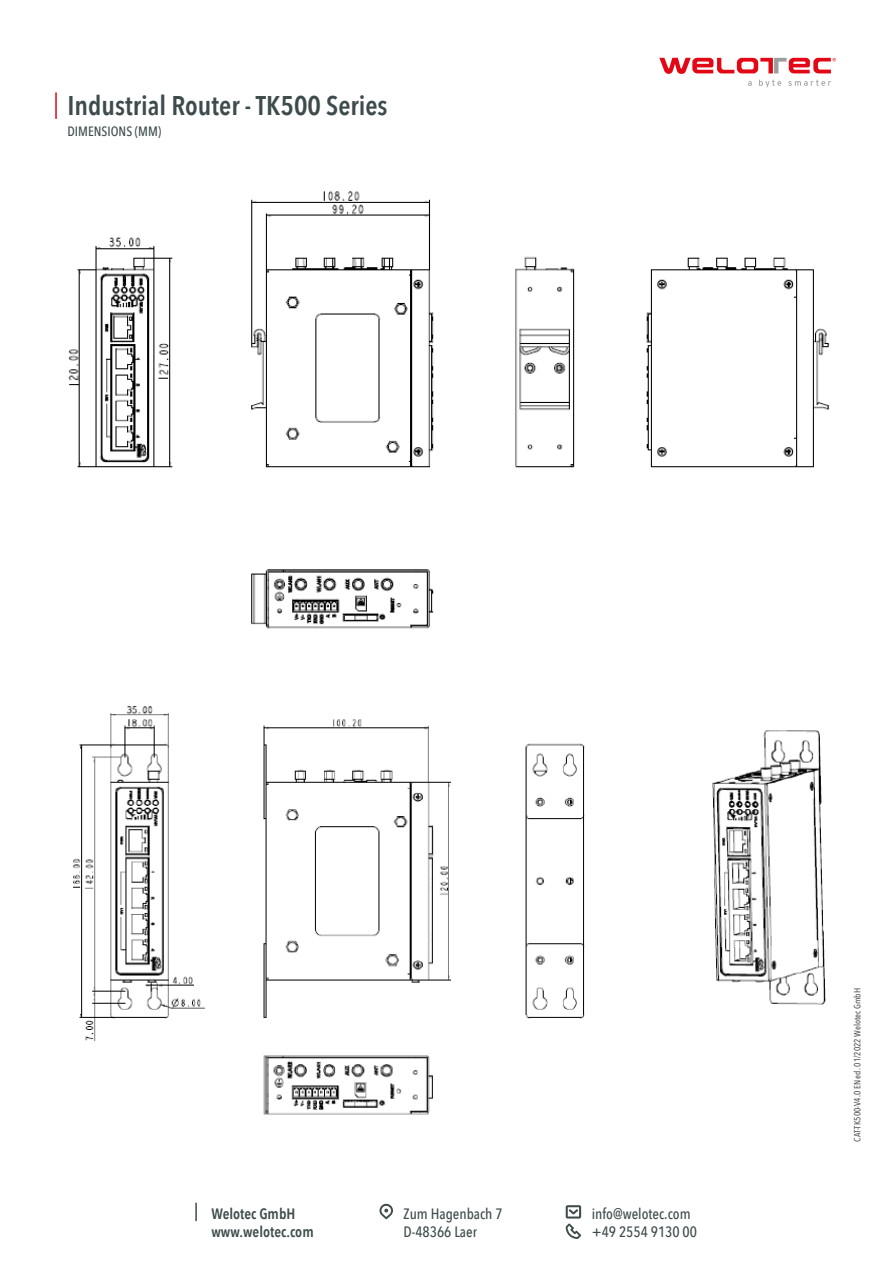
<style>
.page{position:relative;width:893px;height:1263px;background:#fff}
.page>*{position:absolute;margin:0;border:0;box-sizing:border-box;transform-origin:0 0}
.t1{font:600 27px "Avenir Next Condensed";color:#3e4b4c}
.t2{font:500 15px/18px "Avenir Next Condensed";color:#3e4b4c}
.t3{font:600 15px/18px "Avenir Next Condensed";color:#3e4b4c}
.t4{font:500 13.5px "Avenir Next Condensed";color:#3e4b4c}
.t5{font:500 9px "Avenir Next Condensed";color:#575756}
</style>
<div class="page">
<svg style="left:659px;top:58px;width:177px;height:29px"></svg>
<svg style="left:379px;top:1204px;width:14px;height:15px"></svg>
<svg style="left:566px;top:1205px;width:15px;height:34px"></svg>
<svg style="left:195px;top:1203px;width:2px;height:18px"></svg>
<hr style="left:55px;top:92px;width:2px;height:27px;background:#e30613">
<img style="left:68px;top:191px;width:762px;height:438px">
<img style="left:73px;top:706px;width:753px;height:409px">
<h1 class="t1" style="left:67px;top:82px;width:322px">Industrial Router - TK500 Series</h1>
<p class="t4" style="left:67px;top:123px;width:96px">DIMENSIONS (MM)</p>
<p class="t3" style="left:211px;top:1204px;width:104px">Welotec GmbH www.welotec.com</p>
<p class="t2" style="left:404px;top:1204px;width:100px">Zum Hagenbach 7<br>D-48366 Laer</p>
<p class="t2" style="left:592px;top:1205px;width:107px">info@welotec.com +49 2554 9130 00</p>
<p class="t5" style="left:852px;top:1141px;width:155px;rotate:-90deg">CAT-TK500-V4.0 EN ed. 01/2022 Welotec GmbH</p>
</div>
